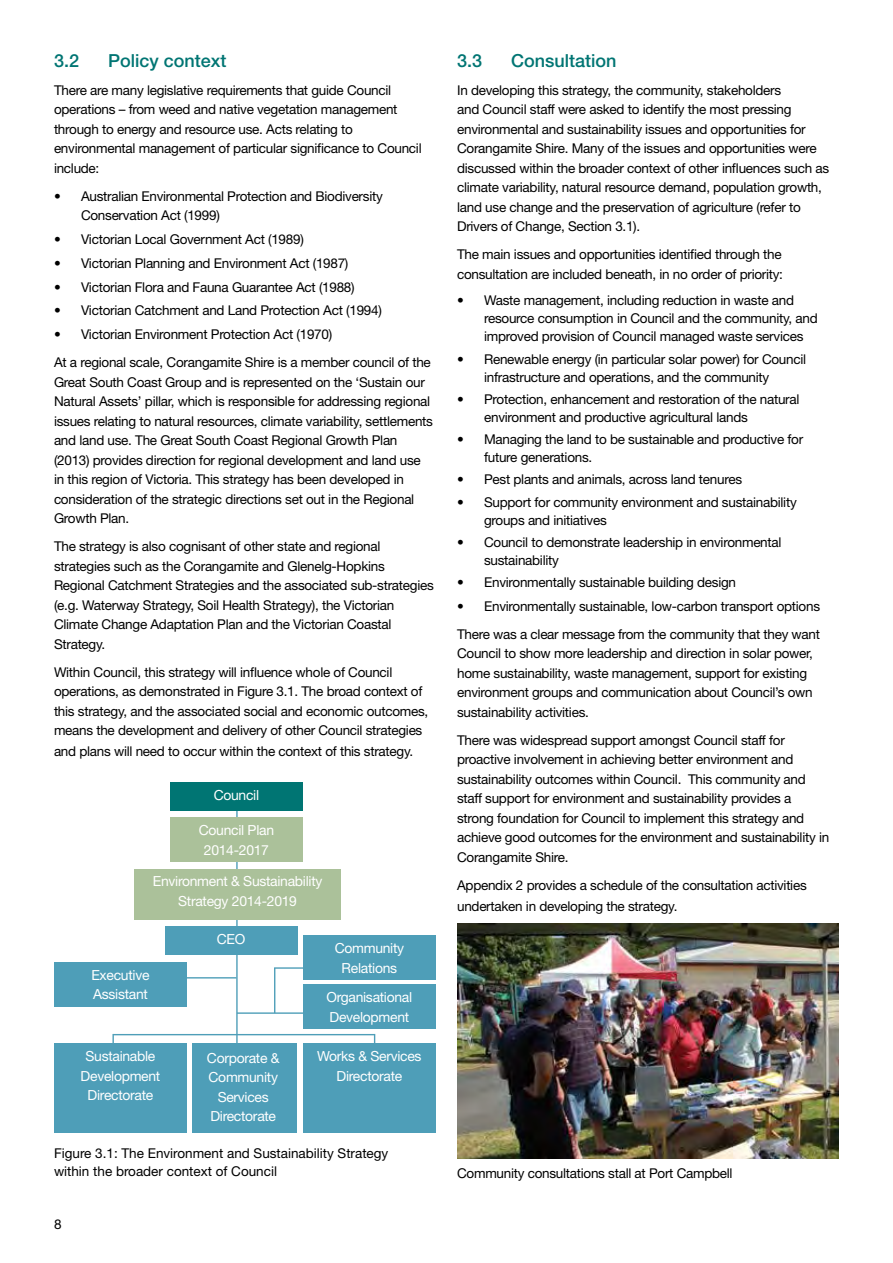
<style>
.page{position:relative;width:893px;height:1263px;background:#fff}
.page>*{position:absolute;margin:0;border:0;box-sizing:border-box;transform-origin:0 0}
.t1{font:500 18px "Helvetica Neue LT Std";color:#007573}
.t2{font:13.95px/19.5px "Helvetica Neue LT Std";letter-spacing:-.02em;color:#fff;text-align:center}
.t3{font:13.5px/19.5px "Helvetica Neue LT Std";letter-spacing:-.02em;color:#000}
.t4{font:13.5px/18px "Helvetica Neue LT Std";color:#000}
</style>
<div class="page">
<hr style="left:236px;top:799px;width:2px;height:248px;background:#4e9eb8">
<div style="left:193px;top:1043px;width:104px;height:89px;background:#4e9eb8"></div>
<div style="left:170px;top:782px;width:133px;height:28px;background:#007573"></div>
<div style="left:165px;top:926px;width:133px;height:29px;background:#4e9eb8"></div>
<div style="left:170px;top:817px;width:133px;height:45px;background:#abc19a"></div>
<div style="left:303px;top:936px;width:133px;height:44px;background:#4e9eb8"></div>
<div style="left:54px;top:962px;width:133px;height:44px;background:#4e9eb8"></div>
<div style="left:303px;top:984px;width:133px;height:45px;background:#4e9eb8"></div>
<div style="left:134px;top:869px;width:207px;height:50px;background:#abc19a"></div>
<div style="left:54px;top:1043px;width:133px;height:89px;background:#4e9eb8"></div>
<div style="left:303px;top:1043px;width:133px;height:89px;background:#4e9eb8"></div>
<hr style="left:178px;top:977px;width:58px;height:1px;background:#4e9eb8">
<hr style="left:237px;top:1012px;width:67px;height:2px;background:#4e9eb8">
<hr style="left:274px;top:968px;width:1px;height:45px;background:#4e9eb8">
<hr style="left:274px;top:967px;width:47px;height:2px;background:#4e9eb8">
<hr style="left:113px;top:1034px;width:262px;height:1px;background:#4e9eb8">
<svg style="left:112px;top:1034px;width:2px;height:9px"></svg>
<img style="left:457px;top:924px;width:382px;height:235px">
<h1 class="t1" style="left:54px;top:50px;width:27px">3.2</h1>
<h1 class="t1" style="left:108px;top:50px;width:120px">Policy context</h1>
<p class="t3" style="left:54px;top:80px;width:369px">There are many legislative requirements that guide Council operations – from weed and native vegetation management through to energy and resource use. Acts relating to environmental management of particular significance to Council include:</p>
<p class="t3" style="left:81px;top:186px;width:303px;text-indent:-27px">• Australian Environmental Protection and Biodiversity<br>Conservation Act (1999)</p>
<p class="t3" style="left:54px;top:229px;width:251px">• Victorian Local Government Act (1989)</p>
<p class="t3" style="left:54px;top:253px;width:296px">• Victorian Planning and Environment Act (1987)</p>
<p class="t3" style="left:54px;top:277px;width:302px">• Victorian Flora and Fauna Guarantee Act (1988)</p>
<p class="t3" style="left:54px;top:301px;width:329px">• Victorian Catchment and Land Protection Act (1994)</p>
<p class="t3" style="left:54px;top:320px;width:378px;line-height:28px">• Victorian Environment Protection Act (1970)<br>At a regional scale, Corangamite Shire is a member council of the</p>
<p class="t3" style="left:54px;top:372px;width:380px">Great South Coast Group and is represented on the ‘Sustain our Natural Assets’ pillar, which is responsible for addressing regional issues relating to natural resources, climate variability, settlements and land use. The Great South Coast Regional Growth Plan (2013) provides direction for regional development and land use in this region of Victoria. This strategy has been developed in consideration of the strategic directions set out in the Regional Growth Plan.</p>
<p class="t3" style="left:54px;top:536px;width:381px">The strategy is also cognisant of other state and regional strategies such as the Corangamite and Glenelg-Hopkins Regional Catchment Strategies and the associated sub-strategies (e.g. Waterway Strategy, Soil Health Strategy), the Victorian Climate Change Adaptation Plan and the Victorian Coastal Strategy.</p>
<p class="t3" style="left:54px;top:662px;width:376px">Within Council, this strategy will influence whole of Council operations, as demonstrated in Figure 3.1. The broad context of this strategy, and the associated social and economic outcomes, means the development and delivery of other Council strategies</p>
<p class="t3" style="left:54px;top:741px;width:361px">and plans will need to occur within the context of this strategy.</p>
<p class="t2" style="left:214px;top:785px;width:47px">Council</p>
<p class="t2" style="left:199px;top:820px;width:77px">Council Plan<br>2014-2017</p>
<p class="t2" style="left:153px;top:871px;width:171px">Environment &amp; Sustainability<br>Strategy 2014-2019</p>
<p class="t2" style="left:91px;top:965px;width:60px;text-align:left">Executive<br>Assistant</p>
<p class="t2" style="left:217px;top:929px;width:30px">CEO</p>
<p class="t2" style="left:335px;top:938px;width:71px">Community<br>Relations</p>
<p class="t2" style="left:327px;top:987px;width:87px;text-align:left">Organisational<br>Development</p>
<p class="t2" style="left:81px;top:1046px;width:81px">Sustainable<br>Development<br>Directorate</p>
<p class="t2" style="left:317px;top:1046px;width:106px">Works &amp; Services<br>Directorate</p>
<p class="t2" style="left:207px;top:1048px;width:74px">Corporate &amp;<br>Community<br>Services<br>Directorate</p>
<p class="t4" style="left:54px;top:1144px;width:336px">Figure 3.1: The Environment and Sustainability Strategy within the broader context of Council</p>
<p class="t3" style="left:54px;top:1214px;width:9px">8</p>
<h1 class="t1" style="left:457px;top:50px;width:27px">3.3</h1>
<h1 class="t1" style="left:511px;top:50px;width:107px">Consultation</h1>
<p class="t3" style="left:457px;top:80px;width:374px">In developing this strategy, the community, stakeholders<br>and Council staff were asked to identify the most pressing environmental and sustainability issues and opportunities for Corangamite Shire. Many of the issues and opportunities were discussed within the broader context of other influences such as climate variability, natural resource demand, population growth, land use change and the preservation of agriculture (refer to Drivers of Change, Section 3.1).</p>
<p class="t3" style="left:457px;top:245px;width:327px">The main issues and opportunities identified through the consultation are included beneath, in no order of priority:</p>
<p class="t3" style="left:484px;top:291px;width:335px;line-height:18px;text-indent:-27px">• Waste management, including reduction in waste and resource consumption in Council and the community, and improved provision of Council managed waste services</p>
<p class="t3" style="left:484px;top:350px;width:323px;line-height:18px;text-indent:-27px">• Renewable energy (in particular solar power) for Council infrastructure and operations, and the community</p>
<p class="t3" style="left:484px;top:390px;width:317px;line-height:18px;text-indent:-27px">• Protection, enhancement and restoration of the natural environment and productive agricultural lands</p>
<p class="t3" style="left:484px;top:430px;width:321px;line-height:18px;text-indent:-27px">• Managing the land to be sustainable and productive for future generations.</p>
<p class="t3" style="left:457px;top:470px;width:286px">• Pest plants and animals, across land tenures</p>
<p class="t3" style="left:484px;top:493px;width:314px;line-height:18px;text-indent:-27px">• Support for community environment and sustainability groups and initiatives</p>
<p class="t3" style="left:484px;top:533px;width:299px;line-height:18px;text-indent:-27px">• Council to demonstrate leadership in environmental sustainability</p>
<p class="t3" style="left:457px;top:572px;width:280px">• Environmentally sustainable building design</p>
<p class="t3" style="left:457px;top:592px;width:364px;line-height:28px">• Environmentally sustainable, low-carbon transport options<br>There was a clear message from the community that they want</p>
<p class="t3" style="left:457px;top:644px;width:357px">Council to show more leadership and direction in solar power, home sustainability, waste management, support for existing environment groups and communication about Council’s own sustainability activities.</p>
<p class="t3" style="left:457px;top:730px;width:374px">There was widespread support amongst Council staff for proactive involvement in achieving better environment and sustainability outcomes within Council. This community and staff support for environment and sustainability provides a strong foundation for Council to implement this strategy and achieve good outcomes for the environment and sustainability in Corangamite Shire.</p>
<p class="t3" style="left:457px;top:874px;width:351px;line-height:21px">Appendix 2 provides a schedule of the consultation activities undertaken in developing the strategy.</p>
<p class="t3" style="left:457px;top:1163px;width:277px">Community consultations stall at Port Campbell</p>
</div>
